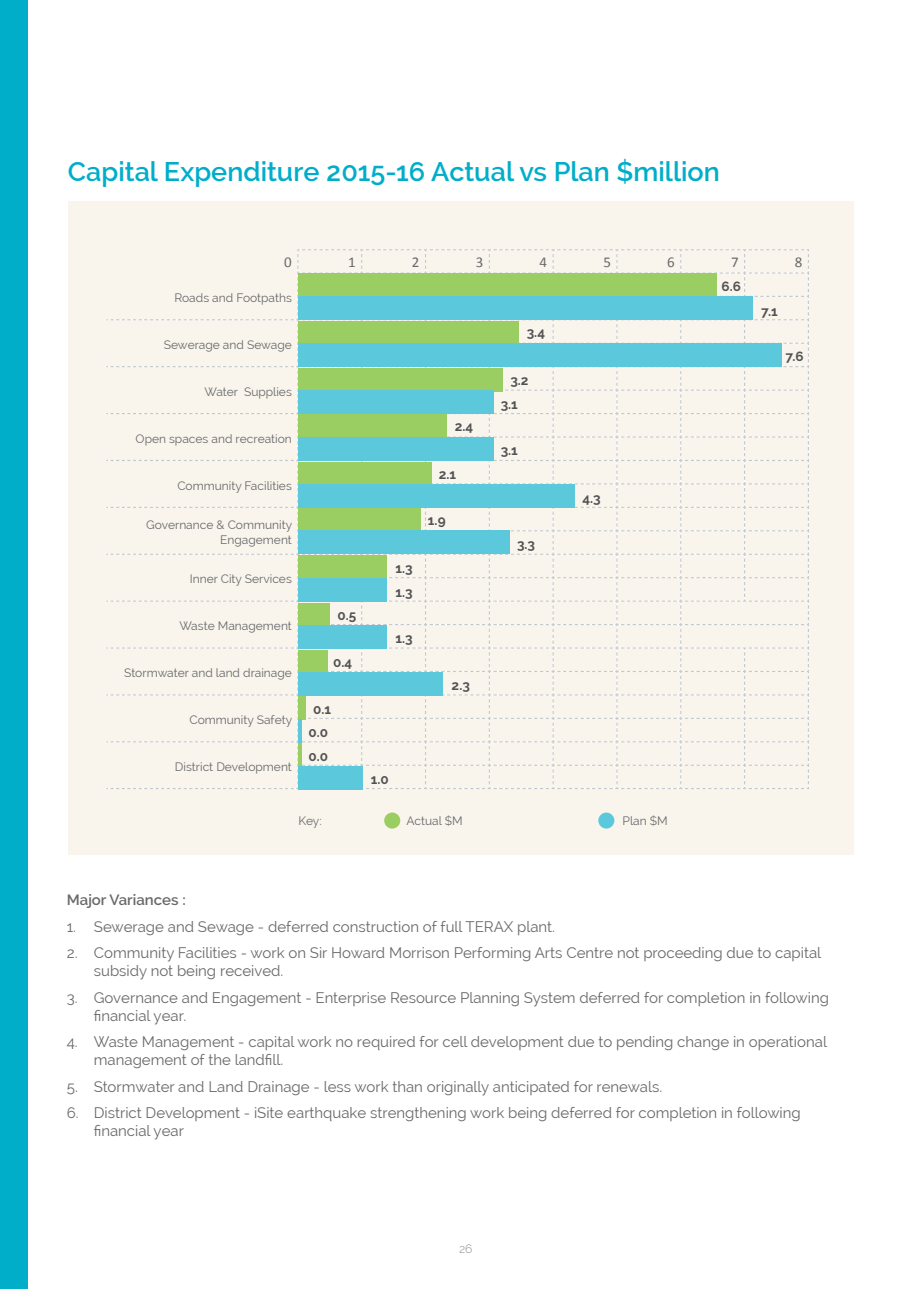
<style>
.page{position:relative;width:919px;height:1289px;background:#fff}
.page>*{position:absolute;margin:0;border:0;box-sizing:border-box;transform-origin:0 0}
.AR_subheading{font:600 27px "Raleway";color:#00aeca}
.AR_Body_text{font:15px/18px "Raleway";color:#69696c}
.AR_Body_text-2{font:600 15px "Raleway";color:#69696c}
.AR_Body_text-3{font:15px "Calibri";color:#69696c}
.NEW_KPI_STAT{font:700 13.5px "Raleway";color:#535355}
.Infographic_captions{font:12px/14.4px "Raleway";color:#69696c;text-align:right}
.AR_Body_text-4{font:12px "Raleway";color:#69696c}
.ACTUAL_PAGE_NUMBERS{font:300 12px "Raleway";color:#8b8d90}
</style>
<div class="page">
<div style="left:0;top:0;width:28px;height:1288px;background:#00aeca"></div>
<div style="left:68px;top:201px;width:785px;height:654px;background:#f9f5ec"></div>
<div style="left:598px;top:812px;width:16px;height:16px;background:#5cc8db;border-radius:50%"></div>
<div style="left:384px;top:812px;width:16px;height:16px;background:#9acd62;border-radius:50%"></div>
<svg style="left:106px;top:249px;width:703px;height:540px"></svg>
<div style="left:298px;top:696px;width:8px;height:24px;background:#9acd62"></div>
<hr style="left:298px;top:719px;width:4px;height:23px;background:#5cc8db">
<div style="left:298px;top:273px;width:418px;height:24px;background:#9acd62"></div>
<div style="left:298px;top:296px;width:455px;height:24px;background:#5cc8db"></div>
<div style="left:298px;top:321px;width:221px;height:23px;background:#9acd62"></div>
<div style="left:298px;top:343px;width:484px;height:24px;background:#5cc8db"></div>
<div style="left:298px;top:368px;width:205px;height:23px;background:#9acd62"></div>
<div style="left:298px;top:390px;width:195px;height:24px;background:#5cc8db"></div>
<div style="left:298px;top:415px;width:148px;height:23px;background:#9acd62"></div>
<div style="left:298px;top:437px;width:195px;height:23px;background:#5cc8db"></div>
<div style="left:298px;top:461px;width:133px;height:23px;background:#9acd62"></div>
<div style="left:298px;top:484px;width:277px;height:23px;background:#5cc8db"></div>
<div style="left:298px;top:508px;width:123px;height:23px;background:#9acd62"></div>
<div style="left:298px;top:530px;width:212px;height:24px;background:#5cc8db"></div>
<div style="left:298px;top:555px;width:89px;height:24px;background:#9acd62"></div>
<div style="left:298px;top:578px;width:89px;height:24px;background:#5cc8db"></div>
<div style="left:298px;top:603px;width:32px;height:23px;background:#9acd62"></div>
<div style="left:298px;top:625px;width:89px;height:23px;background:#5cc8db"></div>
<div style="left:298px;top:649px;width:29px;height:24px;background:#9acd62"></div>
<div style="left:298px;top:672px;width:145px;height:23px;background:#5cc8db"></div>
<hr style="left:298px;top:743px;width:4px;height:24px;background:#9acd62">
<div style="left:298px;top:766px;width:65px;height:24px;background:#5cc8db"></div>
<p class="AR_subheading" style="left:68px;top:156px;width:653px">Capital Expenditure 2015-16 Actual vs Plan $million</p>
<p class="AR_Body_text-3" style="left:284px;top:252px;width:9px">0</p>
<p class="AR_Body_text-3" style="left:348px;top:252px;width:9px">1</p>
<p class="AR_Body_text-3" style="left:412px;top:252px;width:9px">2</p>
<p class="AR_Body_text-3" style="left:475px;top:252px;width:9px">3</p>
<p class="AR_Body_text-3" style="left:539px;top:252px;width:9px">4</p>
<p class="AR_Body_text-3" style="left:603px;top:252px;width:9px">5</p>
<p class="AR_Body_text-3" style="left:667px;top:252px;width:9px">6</p>
<p class="AR_Body_text-3" style="left:731px;top:252px;width:9px">7</p>
<p class="AR_Body_text-3" style="left:794px;top:252px;width:9px">8</p>
<p class="Infographic_captions" style="left:174px;top:290px;width:119px">Roads and Footpaths</p>
<p class="Infographic_captions" style="left:164px;top:337px;width:130px">Sewerage and Sewage</p>
<p class="Infographic_captions" style="left:204px;top:384px;width:89px">Water Supplies</p>
<p class="Infographic_captions" style="left:136px;top:431px;width:158px">Open spaces and recreation</p>
<p class="Infographic_captions" style="left:177px;top:478px;width:116px">Community Facilities</p>
<p class="Infographic_captions" style="left:146px;top:518px;width:148px">Governance &amp; Community<br>Engagement</p>
<p class="Infographic_captions" style="left:190px;top:572px;width:104px">Inner City Services</p>
<p class="Infographic_captions" style="left:179px;top:618px;width:114px">Waste Management</p>
<p class="Infographic_captions" style="left:124px;top:665px;width:169px">Stormwater and land drainage</p>
<p class="Infographic_captions" style="left:189px;top:712px;width:104px">Community Safety</p>
<p class="Infographic_captions" style="left:175px;top:759px;width:118px">District Development</p>
<p class="NEW_KPI_STAT" style="left:721px;top:279px;width:21px">6.6</p>
<p class="NEW_KPI_STAT" style="left:761px;top:303px;width:18px">7.1</p>
<p class="NEW_KPI_STAT" style="left:526px;top:325px;width:20px">3.4</p>
<p class="NEW_KPI_STAT" style="left:785px;top:349px;width:20px">7.6</p>
<p class="NEW_KPI_STAT" style="left:510px;top:373px;width:20px">3.2</p>
<p class="NEW_KPI_STAT" style="left:500px;top:397px;width:19px">3.1</p>
<p class="NEW_KPI_STAT" style="left:454px;top:418px;width:20px">2.4</p>
<p class="NEW_KPI_STAT" style="left:500px;top:442px;width:19px">3.1</p>
<p class="NEW_KPI_STAT" style="left:439px;top:466px;width:19px">2.1</p>
<p class="NEW_KPI_STAT" style="left:582px;top:490px;width:20px">4.3</p>
<p class="NEW_KPI_STAT" style="left:428px;top:512px;width:19px">1.9</p>
<p class="NEW_KPI_STAT" style="left:517px;top:536px;width:20px">3.3</p>
<p class="NEW_KPI_STAT" style="left:395px;top:561px;width:19px">1.3</p>
<p class="NEW_KPI_STAT" style="left:395px;top:585px;width:19px">1.3</p>
<p class="NEW_KPI_STAT" style="left:337px;top:608px;width:20px">0.5</p>
<p class="NEW_KPI_STAT" style="left:395px;top:630px;width:19px">1.3</p>
<p class="NEW_KPI_STAT" style="left:333px;top:654px;width:20px">0.4</p>
<p class="NEW_KPI_STAT" style="left:451px;top:677px;width:20px">2.3</p>
<p class="NEW_KPI_STAT" style="left:313px;top:701px;width:19px">0.1</p>
<p class="NEW_KPI_STAT" style="left:308px;top:724px;width:21px">0.0</p>
<p class="NEW_KPI_STAT" style="left:308px;top:748px;width:21px">0.0</p>
<p class="NEW_KPI_STAT" style="left:371px;top:772px;width:19px">1.0</p>
<p class="AR_Body_text-4" style="left:298px;top:814px;width:25px">Key:</p>
<p class="AR_Body_text-4" style="left:406px;top:814px;width:58px">Actual $M</p>
<p class="AR_Body_text-4" style="left:622px;top:814px;width:47px">Plan $M</p>
<p class="AR_Body_text-2" style="left:67px;top:891px;width:120px">Major Variances :</p>
<p class="AR_Body_text" style="left:67px;top:917px;width:489px">1. Sewerage and Sewage - deferred construction of full TERAX plant.</p>
<p class="AR_Body_text" style="left:94px;top:944px;width:728px;text-indent:-27px">2. Community Facilities - work on Sir Howard Morrison Performing Arts Centre not proceeding due to capital subsidy not being received.</p>
<p class="AR_Body_text" style="left:94px;top:988px;width:736px;text-indent:-27px">3. Governance and Engagement - Enterprise Resource Planning System deferred for completion in following financial year.</p>
<p class="AR_Body_text" style="left:94px;top:1033px;width:734px;text-indent:-27px">4. Waste Management - capital work no required for cell development due to pending change in operational management of the landfill.</p>
<p class="AR_Body_text" style="left:67px;top:1077px;width:597px">5. Stormwater and Land Drainage - less work than originally anticipated for renewals.</p>
<p class="AR_Body_text" style="left:94px;top:1104px;width:708px;text-indent:-27px">6. District Development - iSite earthquake strengthening work being deferred for completion in following financial year</p>
<p class="ACTUAL_PAGE_NUMBERS" style="left:459px;top:1241px;width:15px">26</p>
</div>
